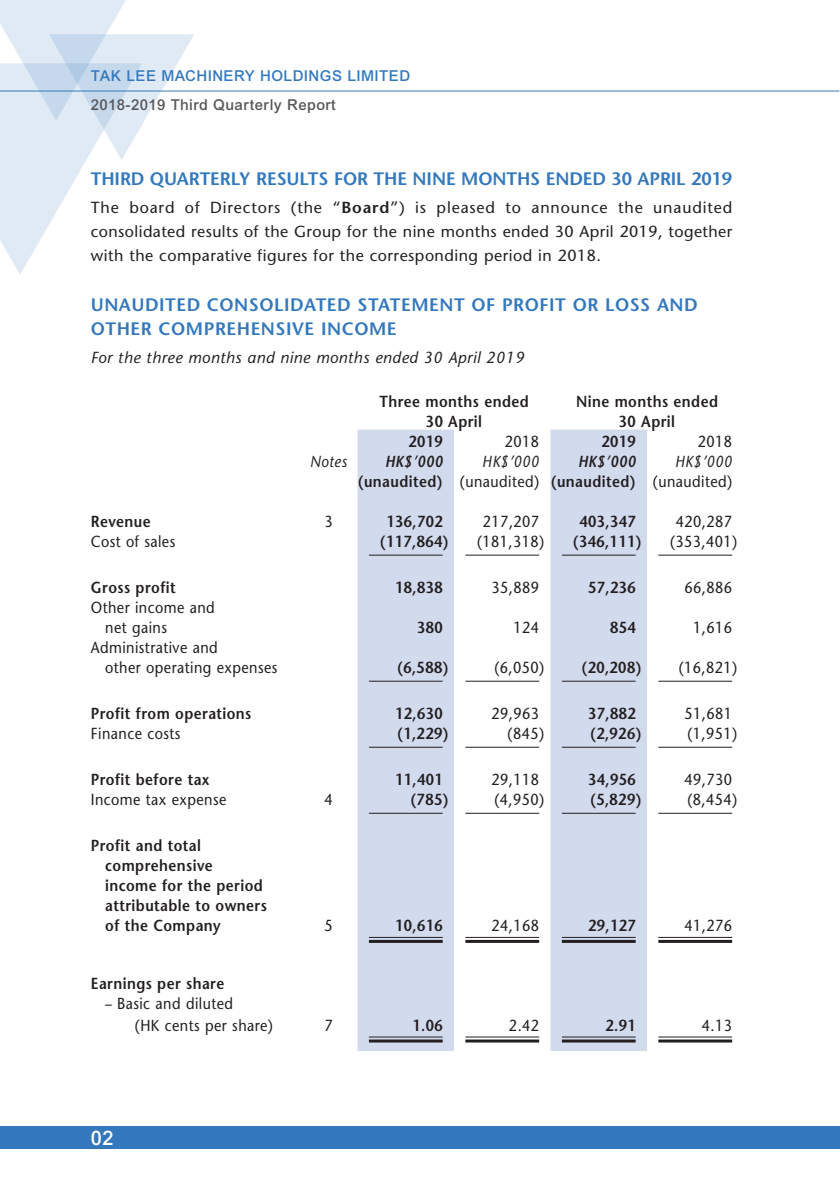
<style>
.page{position:relative;width:840px;height:1191px;background:#fff}
.page>*{position:absolute;margin:0;border:0;box-sizing:border-box;transform-origin:0 0}
.t1{font:500 20px "Arial MT Std";color:#fff}
.t2{font:600 18px/24px "Stone Sans Std";letter-spacing:.03em;color:#3378bd}
.t3{font:600 18px "Stone Sans Std";letter-spacing:-.005em;color:#3378bd}
.t4{font:600 16px/20px "Stone Sans Std";letter-spacing:.03em;color:#231f20;text-align:center;scale:.9 1}
.t5{font:500 16px/20px "Stone Sans Std";letter-spacing:.03em;color:#231f20;scale:.9 1}
.t6{font:500 16px/24px "Stone Sans Std";letter-spacing:.03em;color:#231f20;text-align:justify}
.t7{font:italic 500 16px "Stone Sans Std";letter-spacing:.03em;color:#231f20}
.t8{font:500 16px/22px "Stone Sans Std";letter-spacing:.03em;color:#231f20;scale:.85 1}
.t9{font:italic 600 16px "Stone Sans Std";letter-spacing:.03em;color:#231f20;scale:.9 1}
.t10{font:italic 500 16px "Stone Sans Std";letter-spacing:.03em;color:#231f20;scale:.9 1}
.t11{font:500 15px "Arial MT Std";letter-spacing:.03em;color:#3378bd}
.t12{font:500 15px "Arial MT Std";letter-spacing:.03em;color:#57585a}
.s1{font-weight:600}
.s2{font-weight:500;font-style:italic}
.s3{font-weight:500}
</style>
<div class="page">
<div style="left:0;top:1126px;width:838px;height:23px;background:#3378bd"></div>
<svg style="left:0;top:0;width:194px;height:274px"></svg>
<hr style="left:0;top:91px;width:838px;height:1px;background:#3378bd">
<svg style="left:357px;top:429px;width:289px;height:622px;fill:#d2daee"></svg>
<hr style="left:369px;top:554px;width:73px;height:1px;background:#231f20">
<hr style="left:465px;top:554px;width:74px;height:1px;background:#231f20">
<hr style="left:561px;top:554px;width:74px;height:1px;background:#231f20">
<hr style="left:658px;top:554px;width:73px;height:1px;background:#231f20">
<hr style="left:369px;top:680px;width:73px;height:1px;background:#231f20">
<hr style="left:465px;top:680px;width:74px;height:1px;background:#231f20">
<hr style="left:561px;top:680px;width:74px;height:1px;background:#231f20">
<hr style="left:658px;top:680px;width:73px;height:1px;background:#231f20">
<hr style="left:369px;top:746px;width:73px;height:1px;background:#231f20">
<hr style="left:465px;top:746px;width:74px;height:1px;background:#231f20">
<hr style="left:561px;top:746px;width:74px;height:1px;background:#231f20">
<hr style="left:658px;top:746px;width:73px;height:1px;background:#231f20">
<hr style="left:369px;top:812px;width:73px;height:1px;background:#231f20">
<hr style="left:465px;top:812px;width:74px;height:1px;background:#231f20">
<hr style="left:561px;top:812px;width:74px;height:1px;background:#231f20">
<hr style="left:658px;top:812px;width:73px;height:1px;background:#231f20">
<hr style="left:369px;top:937px;width:73px;height:1px;background:#231f20">
<hr style="left:369px;top:940px;width:73px;height:3px;background:#231f20">
<hr style="left:465px;top:937px;width:74px;height:1px;background:#231f20">
<hr style="left:465px;top:940px;width:74px;height:3px;background:#231f20">
<hr style="left:561px;top:937px;width:74px;height:1px;background:#231f20">
<hr style="left:561px;top:940px;width:74px;height:3px;background:#231f20">
<hr style="left:658px;top:937px;width:73px;height:1px;background:#231f20">
<hr style="left:658px;top:940px;width:73px;height:3px;background:#231f20">
<hr style="left:369px;top:1036px;width:73px;height:1px;background:#231f20">
<hr style="left:369px;top:1039px;width:73px;height:3px;background:#231f20">
<hr style="left:465px;top:1036px;width:74px;height:1px;background:#231f20">
<hr style="left:465px;top:1039px;width:74px;height:3px;background:#231f20">
<hr style="left:561px;top:1036px;width:74px;height:1px;background:#231f20">
<hr style="left:561px;top:1039px;width:74px;height:3px;background:#231f20">
<hr style="left:658px;top:1036px;width:73px;height:1px;background:#231f20">
<hr style="left:658px;top:1039px;width:73px;height:3px;background:#231f20">
<p class="t11" style="left:91px;top:67px;width:320px">TAK LEE MACHINERY HOLDINGS LIMITED</p>
<p class="t12" style="left:91px;top:96px;width:246px">2018-2019 Third Quarterly Report</p>
<p class="t3" style="left:91px;top:168px;width:642px">THIRD QUARTERLY RESULTS FOR THE NINE MONTHS ENDED 30 APRIL 2019</p>
<p class="t6" style="left:91px;top:195px;width:642px">The board of Directors (the “<span class="s1">Board</span>”) is pleased to announce the unaudited consolidated results of the Group for the nine months ended 30 April 2019, together with the comparative figures for the corresponding period in 2018.</p>
<p class="t2" style="left:91px;top:292px;width:608px">UNAUDITED CONSOLIDATED STATEMENT OF PROFIT OR LOSS AND<br>OTHER COMPREHENSIVE INCOME</p>
<p class="t7" style="left:91px;top:348px;width:435px">For the three months and nine months ended 30 April 2019</p>
<p class="t4" style="left:379px;top:391px;width:167px">Three months ended<br>30 April</p>
<p class="t4" style="left:575px;top:391px;width:159px">Nine months ended<br>30 April</p>
<p class="t4" style="left:408px;top:431px;width:40px">2019</p>
<p class="t5" style="left:504px;top:431px;width:40px">2018</p>
<p class="t4" style="left:601px;top:431px;width:40px">2019</p>
<p class="t5" style="left:697px;top:431px;width:40px">2018</p>
<p class="t10" style="left:310px;top:452px;width:42px">Notes</p>
<p class="t9" style="left:385px;top:451px;width:66px">HK$’000</p>
<p class="t10" style="left:482px;top:452px;width:65px">HK$’000</p>
<p class="t9" style="left:577px;top:451px;width:66px">HK$’000</p>
<p class="t4" style="left:357px;top:451px;width:417px;text-align:right"><span class="s2">HK$’000<br></span>(unaudited) <span class="s3">(unaudited)</span> (unaudited) <span class="s3">(unaudited)</span></p>
<p class="t4" style="left:91px;top:511px;width:68px">Revenue</p>
<p class="t5" style="left:324px;top:511px;width:11px">3</p>
<p class="t4" style="left:386px;top:511px;width:64px">136,702</p>
<p class="t5" style="left:482px;top:511px;width:64px">217,207</p>
<p class="t4" style="left:579px;top:511px;width:64px">403,347</p>
<p class="t5" style="left:675px;top:511px;width:64px">420,287</p>
<p class="t5" style="left:91px;top:531px;width:95px">Cost of sales</p>
<p class="t4" style="left:379px;top:531px;width:78px">(117,864)</p>
<p class="t5" style="left:476px;top:531px;width:76px">(181,318)</p>
<p class="t4" style="left:572px;top:531px;width:78px">(346,111)</p>
<p class="t5" style="left:669px;top:531px;width:76px">(353,401)</p>
<p class="t4" style="left:91px;top:577px;width:96px">Gross profit</p>
<p class="t4" style="left:395px;top:577px;width:54px">18,838</p>
<p class="t5" style="left:491px;top:577px;width:54px">35,889</p>
<p class="t4" style="left:587px;top:577px;width:54px">57,236</p>
<p class="t5" style="left:684px;top:577px;width:54px">66,886</p>
<p class="t5" style="left:105px;top:597px;width:123px;text-indent:-14px">Other income and net gains</p>
<p class="t4" style="left:417px;top:617px;width:30px">380</p>
<p class="t5" style="left:513px;top:617px;width:30px">124</p>
<p class="t4" style="left:609px;top:617px;width:30px">854</p>
<p class="t5" style="left:692px;top:617px;width:45px">1,616</p>
<p class="t5" style="left:105px;top:637px;width:193px;text-indent:-14px">Administrative and<br>other operating expenses</p>
<p class="t4" style="left:397px;top:657px;width:59px">(6,588)</p>
<p class="t5" style="left:494px;top:657px;width:57px">(6,050)</p>
<p class="t4" style="left:581px;top:657px;width:68px">(20,208)</p>
<p class="t5" style="left:678px;top:657px;width:67px">(16,821)</p>
<p class="t4" style="left:91px;top:703px;width:180px">Profit from operations</p>
<p class="t4" style="left:395px;top:703px;width:54px">12,630</p>
<p class="t5" style="left:491px;top:703px;width:54px">29,963</p>
<p class="t4" style="left:587px;top:703px;width:54px">37,882</p>
<p class="t5" style="left:684px;top:703px;width:54px">51,681</p>
<p class="t5" style="left:91px;top:723px;width:101px">Finance costs</p>
<p class="t4" style="left:397px;top:723px;width:59px">(1,229)</p>
<p class="t5" style="left:507px;top:723px;width:42px">(845)</p>
<p class="t4" style="left:589px;top:723px;width:59px">(2,926)</p>
<p class="t5" style="left:687px;top:723px;width:57px">(1,951)</p>
<p class="t4" style="left:91px;top:769px;width:133px">Profit before tax</p>
<p class="t4" style="left:395px;top:769px;width:54px">11,401</p>
<p class="t5" style="left:491px;top:769px;width:54px">29,118</p>
<p class="t4" style="left:587px;top:769px;width:54px">34,956</p>
<p class="t5" style="left:684px;top:769px;width:54px">49,730</p>
<p class="t5" style="left:91px;top:789px;width:152px">Income tax expense</p>
<p class="t5" style="left:324px;top:789px;width:11px">4</p>
<p class="t4" style="left:410px;top:789px;width:44px">(785)</p>
<p class="t5" style="left:494px;top:789px;width:57px">(4,950)</p>
<p class="t4" style="left:589px;top:789px;width:59px">(5,829)</p>
<p class="t5" style="left:687px;top:789px;width:57px">(8,454)</p>
<p class="t4" style="left:105px;top:835px;width:181px;text-align:left;text-indent:-14px">Profit and total comprehensive income for the period attributable to owners of the Company</p>
<p class="t5" style="left:324px;top:915px;width:11px">5</p>
<p class="t4" style="left:395px;top:915px;width:54px">10,616</p>
<p class="t5" style="left:491px;top:915px;width:54px">24,168</p>
<p class="t4" style="left:587px;top:915px;width:54px">29,127</p>
<p class="t5" style="left:684px;top:915px;width:54px">41,276</p>
<p class="t4" style="left:91px;top:973px;width:150px">Earnings per share</p>
<p class="t8" style="left:135px;top:992px;width:164px;text-indent:-30px">– Basic and diluted<br>(HK cents per share)</p>
<p class="t1" style="left:91px;top:1126px;width:24px">02</p>
<p class="t5" style="left:324px;top:1015px;width:11px">7</p>
<p class="t4" style="left:412px;top:1015px;width:35px">1.06</p>
<p class="t5" style="left:508px;top:1015px;width:35px">2.42</p>
<p class="t4" style="left:605px;top:1015px;width:35px">2.91</p>
<p class="t5" style="left:701px;top:1015px;width:35px">4.13</p>
</div>
